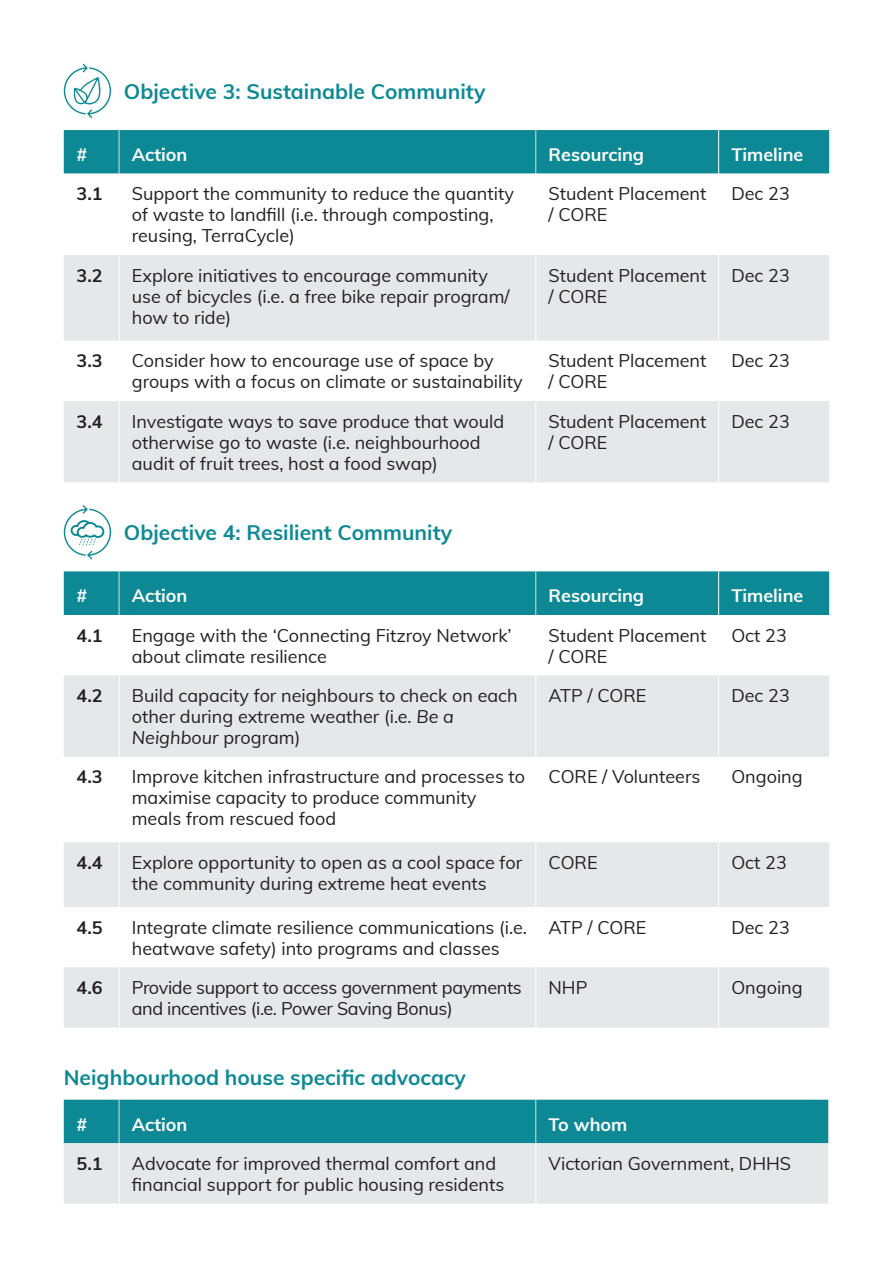
<style>
.page{position:relative;width:893px;height:1263px;background:#fff}
.page>*{position:absolute;margin:0;border:0;box-sizing:border-box;transform-origin:0 0}
.Heading_L3{font:700 21px "Muli";color:#0d8995}
.Bullets_L1{font:18px/21px "Muli";color:#231f20}
.Body_copy{font:18px/21px "Muli";color:#231f20}
.Bullets_L1-2{font:18px/21px "Muli";letter-spacing:-.02em;color:#231f20}
.Table_heading{font:700 18px "Muli";color:#fff}
.Body_copy-2{font:700 18px "Muli";color:#231f20}
.s1{font-style:italic}
</style>
<div class="page">
<svg style="left:64px;top:64px;width:47px;height:54px"></svg>
<div style="left:64px;top:130px;width:765px;height:44px;background:#0d8995"></div>
<svg style="left:64px;top:255px;width:765px;height:227px;fill:#e6e7e9"></svg>
<hr style="left:119px;top:255px;width:1px;height:86px;background:#fff">
<hr style="left:535px;top:255px;width:1px;height:86px;background:#fff">
<hr style="left:119px;top:341px;width:1px;height:60px;background:#fff">
<hr style="left:535px;top:341px;width:1px;height:60px;background:#fff">
<hr style="left:119px;top:401px;width:1px;height:81px;background:#fff">
<hr style="left:535px;top:401px;width:1px;height:81px;background:#fff">
<hr style="left:119px;top:130px;width:1px;height:44px;background:#cfdee3">
<hr style="left:718px;top:130px;width:1px;height:44px;background:#fff">
<hr style="left:718px;top:255px;width:1px;height:86px;background:#fff">
<hr style="left:718px;top:341px;width:1px;height:60px;background:#fff">
<hr style="left:718px;top:401px;width:1px;height:81px;background:#fff">
<hr style="left:535px;top:130px;width:1px;height:44px;background:#cfdee3">
<svg style="left:64px;top:505px;width:47px;height:54px"></svg>
<div style="left:64px;top:571px;width:765px;height:44px;background:#0d8995"></div>
<svg style="left:64px;top:675px;width:765px;height:353px;fill:#e6e7e9"></svg>
<hr style="left:119px;top:675px;width:1px;height:82px;background:#fff">
<hr style="left:535px;top:675px;width:1px;height:82px;background:#fff">
<hr style="left:119px;top:757px;width:1px;height:85px;background:#fff">
<hr style="left:535px;top:757px;width:1px;height:85px;background:#fff">
<hr style="left:119px;top:842px;width:1px;height:65px;background:#fff">
<hr style="left:535px;top:842px;width:1px;height:65px;background:#fff">
<hr style="left:119px;top:907px;width:1px;height:60px;background:#fff">
<hr style="left:535px;top:907px;width:1px;height:60px;background:#fff">
<hr style="left:119px;top:967px;width:1px;height:61px;background:#fff">
<hr style="left:535px;top:967px;width:1px;height:61px;background:#fff">
<hr style="left:119px;top:571px;width:1px;height:44px;background:#cfdee3">
<hr style="left:718px;top:571px;width:1px;height:44px;background:#fff">
<hr style="left:718px;top:675px;width:1px;height:82px;background:#fff">
<hr style="left:718px;top:757px;width:1px;height:85px;background:#fff">
<hr style="left:718px;top:842px;width:1px;height:65px;background:#fff">
<hr style="left:718px;top:907px;width:1px;height:60px;background:#fff">
<hr style="left:718px;top:967px;width:1px;height:61px;background:#fff">
<hr style="left:535px;top:571px;width:1px;height:44px;background:#cfdee3">
<div style="left:64px;top:1100px;width:764px;height:43px;background:#0d8995"></div>
<div style="left:64px;top:1143px;width:764px;height:60px;background:#e6e7e9"></div>
<hr style="left:119px;top:1143px;width:1px;height:60px;background:#fff">
<hr style="left:535px;top:1143px;width:1px;height:60px;background:#fff">
<hr style="left:119px;top:1100px;width:1px;height:43px;background:#cfdee3">
<hr style="left:535px;top:1100px;width:1px;height:43px;background:#cfdee3">
<p class="Heading_L3" style="left:124px;top:76px;width:363px">Objective 3: Sustainable Community</p>
<p class="Table_heading" style="left:77px;top:141px;width:12px">#</p>
<p class="Table_heading" style="left:132px;top:141px;width:57px">Action</p>
<p class="Table_heading" style="left:549px;top:141px;width:97px">Resourcing</p>
<p class="Table_heading" style="left:731px;top:141px;width:74px">Timeline</p>
<p class="Body_copy-2" style="left:77px;top:181px;width:28px">3.1</p>
<p class="Bullets_L1" style="left:132px;top:182px;width:384px">Support the community to reduce the quantity of waste to landfill (i.e. through composting, reusing, TerraCycle)</p>
<p class="Body_copy" style="left:549px;top:182px;width:159px">Student Placement / CORE</p>
<p class="Body_copy" style="left:731px;top:182px;width:60px">Dec 23</p>
<p class="Body_copy-2" style="left:77px;top:262px;width:28px">3.2</p>
<p class="Bullets_L1" style="left:132px;top:264px;width:379px">Explore initiatives to encourage community use of bicycles (i.e. a free bike repair program/ how to ride)</p>
<p class="Body_copy" style="left:549px;top:264px;width:159px">Student Placement / CORE</p>
<p class="Body_copy" style="left:731px;top:264px;width:60px">Dec 23</p>
<p class="Body_copy-2" style="left:77px;top:348px;width:28px">3.3</p>
<p class="Bullets_L1" style="left:132px;top:349px;width:392px">Consider how to encourage use of space by groups with a focus on climate or sustainability</p>
<p class="Body_copy" style="left:549px;top:349px;width:159px">Student Placement / CORE</p>
<p class="Body_copy" style="left:731px;top:349px;width:60px">Dec 23</p>
<p class="Body_copy-2" style="left:77px;top:408px;width:28px">3.4</p>
<p class="Bullets_L1" style="left:132px;top:410px;width:374px">Investigate ways to save produce that would otherwise go to waste (i.e. neighbourhood audit of fruit trees, host a food swap)</p>
<p class="Body_copy" style="left:549px;top:410px;width:159px">Student Placement / CORE</p>
<p class="Body_copy" style="left:731px;top:410px;width:60px">Dec 23</p>
<p class="Heading_L3" style="left:124px;top:517px;width:330px">Objective 4: Resilient Community</p>
<p class="Table_heading" style="left:77px;top:583px;width:12px">#</p>
<p class="Table_heading" style="left:132px;top:583px;width:57px">Action</p>
<p class="Table_heading" style="left:549px;top:583px;width:97px">Resourcing</p>
<p class="Table_heading" style="left:731px;top:583px;width:73px">Timeline</p>
<p class="Body_copy-2" style="left:77px;top:622px;width:28px">4.1</p>
<p class="Body_copy" style="left:132px;top:624px;width:381px">Engage with the ‘Connecting Fitzroy Network’ about climate resilience</p>
<p class="Body_copy" style="left:549px;top:624px;width:159px">Student Placement / CORE</p>
<p class="Body_copy" style="left:731px;top:624px;width:57px">Oct 23</p>
<p class="Body_copy-2" style="left:77px;top:682px;width:28px">4.2</p>
<p class="Bullets_L1" style="left:132px;top:684px;width:387px">Build capacity for neighbours to check on each other during extreme weather (i.e. <span class="s1">Be a<br>Neighbour</span> program)</p>
<p class="Body_copy" style="left:549px;top:684px;width:99px">ATP / CORE</p>
<p class="Body_copy" style="left:731px;top:684px;width:60px">Dec 23</p>
<p class="Body_copy-2" style="left:77px;top:764px;width:28px">4.3</p>
<p class="Bullets_L1" style="left:132px;top:765px;width:395px">Improve kitchen infrastructure and processes to maximise capacity to produce community meals from rescued food</p>
<p class="Body_copy" style="left:549px;top:765px;width:153px">CORE / Volunteers</p>
<p class="Body_copy" style="left:731px;top:765px;width:73px">Ongoing</p>
<p class="Body_copy-2" style="left:77px;top:849px;width:28px">4.4</p>
<p class="Bullets_L1" style="left:132px;top:851px;width:392px">Explore opportunity to open as a cool space for the community during extreme heat events</p>
<p class="Body_copy" style="left:549px;top:851px;width:51px">CORE</p>
<p class="Body_copy" style="left:731px;top:851px;width:57px">Oct 23</p>
<p class="Body_copy-2" style="left:77px;top:914px;width:28px">4.5</p>
<p class="Bullets_L1" style="left:132px;top:916px;width:397px">Integrate climate resilience communications (i.e. heatwave safety) into programs and classes</p>
<p class="Body_copy" style="left:549px;top:916px;width:99px">ATP / CORE</p>
<p class="Body_copy" style="left:731px;top:916px;width:60px">Dec 23</p>
<p class="Body_copy-2" style="left:77px;top:974px;width:28px">4.6</p>
<p class="Bullets_L1-2" style="left:132px;top:976px;width:392px">Provide support to access government payments and incentives (i.e. Power Saving Bonus)</p>
<p class="Body_copy" style="left:549px;top:976px;width:40px">NHP</p>
<p class="Body_copy" style="left:731px;top:976px;width:73px">Ongoing</p>
<p class="Heading_L3" style="left:64px;top:1062px;width:404px">Neighbourhood house specific advocacy</p>
<p class="Table_heading" style="left:77px;top:1111px;width:12px">#</p>
<p class="Table_heading" style="left:132px;top:1111px;width:57px">Action</p>
<p class="Table_heading" style="left:549px;top:1111px;width:80px">To whom</p>
<p class="Body_copy-2" style="left:77px;top:1150px;width:28px">5.1</p>
<p class="Bullets_L1" style="left:132px;top:1152px;width:374px">Advocate for improved thermal comfort and financial support for public housing residents</p>
<p class="Body_copy" style="left:549px;top:1152px;width:244px">Victorian Government, DHHS</p>
</div>
